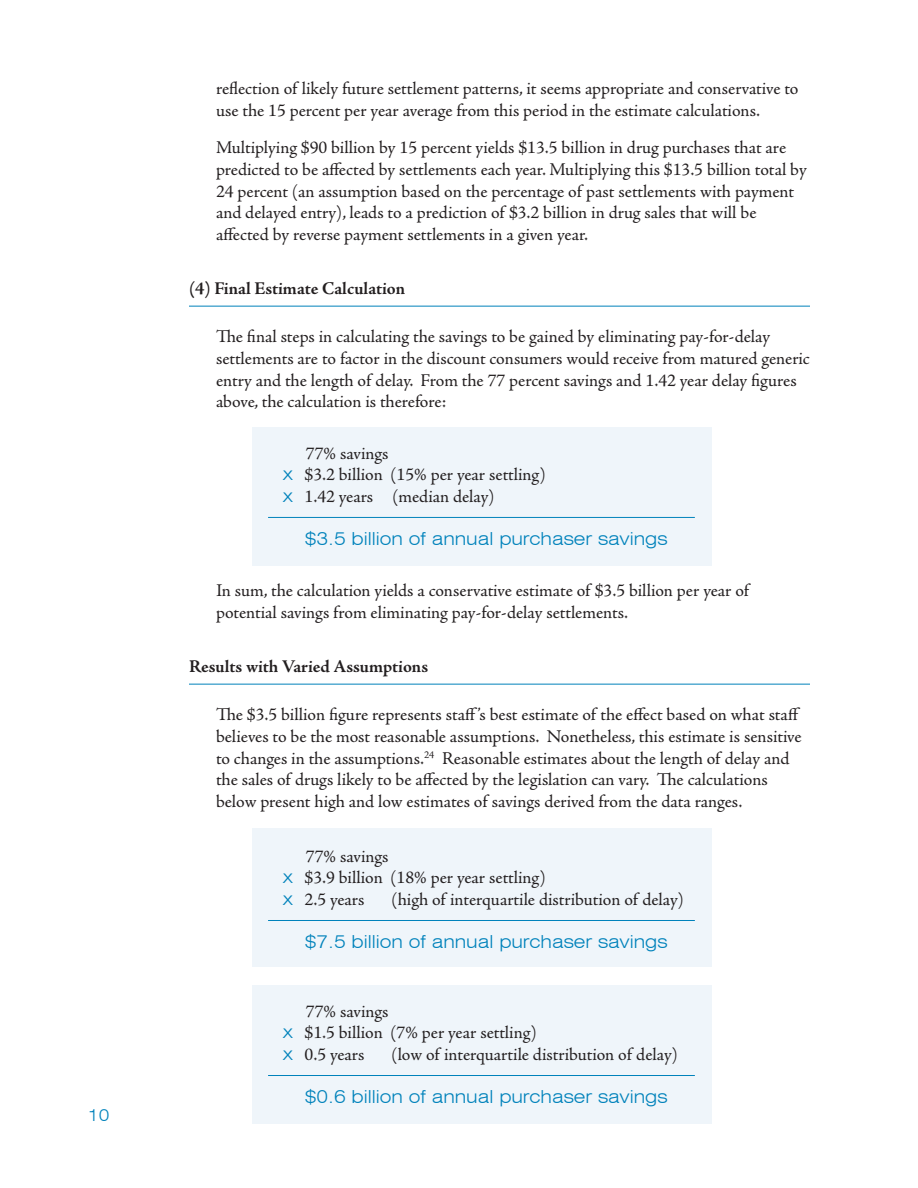
<style>
.page{position:relative;width:918px;height:1188px;background:#fff}
.page>*{position:absolute;margin:0;border:0;box-sizing:border-box;transform-origin:0 0}
.t1{font:18px/21.6px "Adobe Jenson Pro";letter-spacing:-.005em;color:#231f20}
.t2{font:300 expanded 18px "Swiss 721 BT";color:#0082bb}
.t3{font:700 18px "Adobe Jenson Pro";letter-spacing:-.005em;color:#231f20}
.t4{font:300 expanded 16.5px "Swiss 721 BT";color:#0082bb}
.s1{font-family:"Swiss 721 BT";font-weight:300;font-stretch:expanded;color:#0082bb}
</style>
<div class="page">
<hr style="left:189px;top:306px;width:621px;height:1px;background:#0082bb">
<hr style="left:189px;top:684px;width:621px;height:1px;background:#0082bb">
<div style="left:252px;top:985px;width:459px;height:139px;background:#eff5fa"></div>
<hr style="left:268px;top:1075px;width:427px;height:1px;background:#0082bb">
<div style="left:252px;top:828px;width:459px;height:139px;background:#eff5fa"></div>
<hr style="left:268px;top:920px;width:427px;height:1px;background:#0082bb">
<div style="left:252px;top:427px;width:459px;height:138px;background:#eff5fa"></div>
<hr style="left:268px;top:517px;width:427px;height:1px;background:#0082bb">
<p class="t4" style="left:88px;top:1105px;width:23px">10</p>
<p class="t1" style="left:216px;top:78px;width:584px">reflection of likely future settlement patterns, it seems appropriate and conservative to use the 15 percent per year average from this period in the estimate calculations.</p>
<p class="t1" style="left:216px;top:137px;width:592px">Multiplying $90 billion by 15 percent yields $13.5 billion in drug purchases that are predicted to be affected by settlements each year. Multiplying this $13.5 billion total by 24 percent (an assumption based on the percentage of past settlements with payment and delayed entry), leads to a prediction of $3.2 billion in drug sales that will be affected by reverse payment settlements in a given year.</p>
<p class="t3" style="left:189px;top:278px;width:218px">(4) Final Estimate Calculation</p>
<p class="t1" style="left:216px;top:326px;width:595px">The final steps in calculating the savings to be gained by eliminating pay-for-delay settlements are to factor in the discount consumers would receive from matured generic entry and the length of delay. From the 77 percent savings and 1.42 year delay figures above, the calculation is therefore:</p>
<p class="t1" style="left:283px;top:443px;width:264px;text-indent:23px">77% savings<br><span class="s1">x</span> $3.2 billion (15% per year settling) <span class="s1">x</span> 1.42 years (median delay)</p>
<p class="t2" style="left:305px;top:528px;width:364px">$3.5 billion of annual purchaser savings</p>
<p class="t1" style="left:216px;top:580px;width:535px">In sum, the calculation yields a conservative estimate of $3.5 billion per year of potential savings from eliminating pay-for-delay settlements.</p>
<p class="t3" style="left:189px;top:656px;width:241px">Results with Varied Assumptions</p>
<p class="t1" style="left:216px;top:704px;width:587px">The $3.5 billion figure represents staff’s best estimate of the effect based on what staff believes to be the most reasonable assumptions. Nonetheless, this estimate is sensitive to changes in the assumptions.<sup>24</sup> Reasonable estimates about the length of delay and the sales of drugs likely to be affected by the legislation can vary. The calculations below present high and low estimates of savings derived from the data ranges.</p>
<p class="t1" style="left:283px;top:846px;width:264px;text-indent:23px">77% savings<br><span class="s1">x</span> $3.9 billion (18% per year settling) <span class="s1">x</span> 2.5 years</p>
<p class="t1" style="left:391px;top:889px;width:294px">(high of interquartile distribution of delay)</p>
<p class="t2" style="left:305px;top:931px;width:364px">$7.5 billion of annual purchaser savings</p>
<p class="t1" style="left:283px;top:1001px;width:256px;text-indent:23px">77% savings<br><span class="s1">x</span> $1.5 billion (7% per year settling) <span class="s1">x</span> 0.5 years</p>
<p class="t1" style="left:391px;top:1044px;width:288px">(low of interquartile distribution of delay)</p>
<p class="t2" style="left:305px;top:1086px;width:364px">$0.6 billion of annual purchaser savings</p>
</div>
